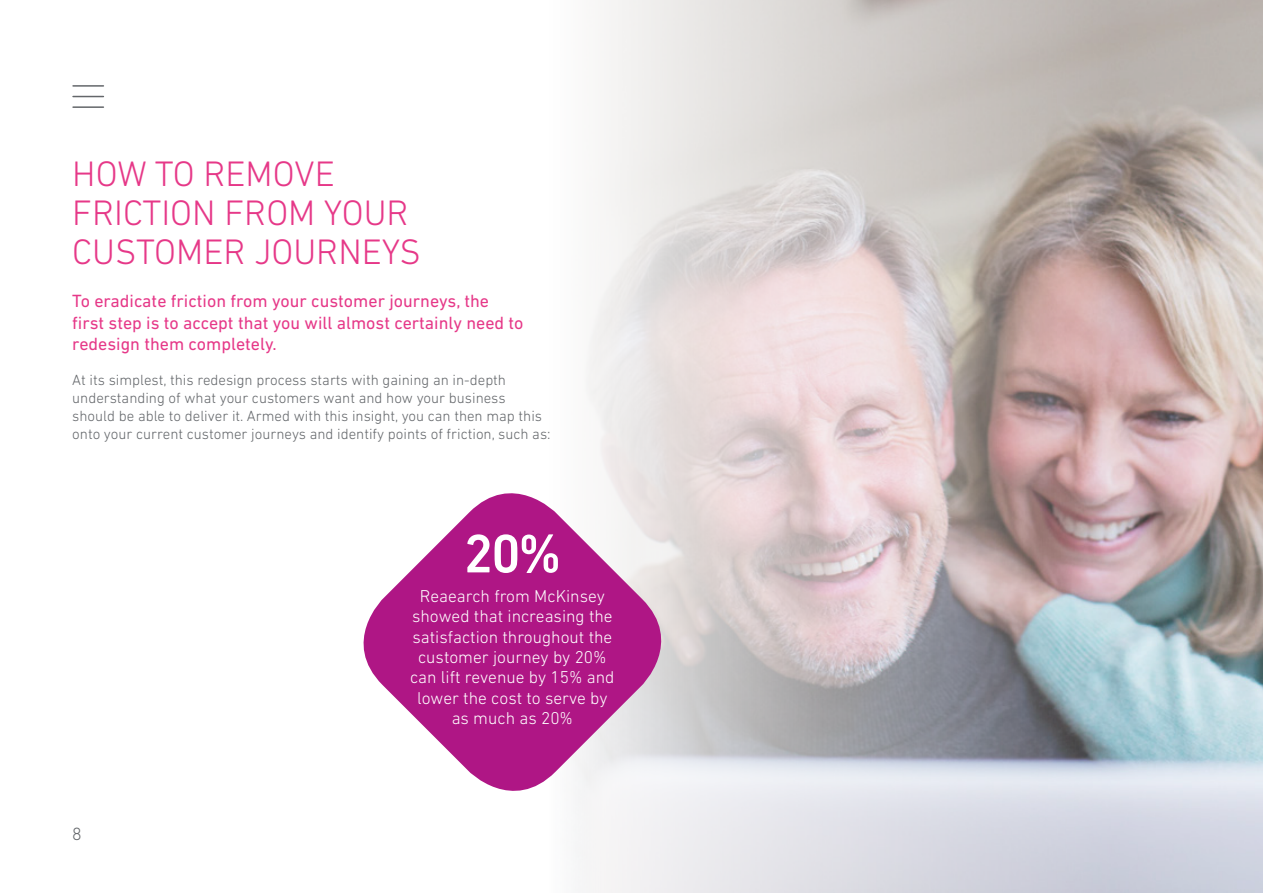
<style>
.page{position:relative;width:1263px;height:893px;background:#fff}
.page>*{position:absolute;margin:0;border:0;box-sizing:border-box;transform-origin:0 0}
.t1{font:500 55.05px "DIN Next W1 G";color:#fff}
.t2{font:300 36px/39px "DIN Next W1 G";color:#e63888}
.t3{font:18px/21.6px "DIN Next W1 G";color:#e63888}
.t4{font:300 18px "DIN Next W1 G";color:#63666a}
.t5{font:300 17.4px/20.4px "DIN Next W1 G";color:#fff;text-align:center}
.t6{font:300 15px/18px "DIN Next W1 G";color:#63666a}
</style>
<div class="page">
<img style="left:578px;top:0;width:685px;height:893px">
<hr style="left:73px;top:85px;width:30px;height:2px;background:#63666a">
<hr style="left:73px;top:96px;width:30px;height:1px;background:#63666a">
<hr style="left:73px;top:106px;width:30px;height:2px;background:#63666a">
<svg style="left:363px;top:469px;width:322px;height:346px;fill:#af1685"></svg>
<h2 class="t2" style="left:72px;top:154px;width:350px">HOW TO REMOVE<br>FRICTION FROM YOUR<br>CUSTOMER JOURNEYS</h2>
<p class="t3" style="left:72px;top:290px;width:453px">To eradicate friction from your customer journeys, the first step is to accept that you will almost certainly need to redesign them completely.</p>
<p class="t6" style="left:72px;top:371px;width:480px">At its simplest, this redesign process starts with gaining an in-depth understanding of what your customers want and how your business should be able to deliver it. Armed with this insight, you can then map this onto your current customer journeys and identify points of friction, such as:</p>
<h1 class="t1" style="left:463px;top:522px;width:99px">20%</h1>
<p class="t4" style="left:72px;top:823px;width:11px">8</p>
<p class="t5" style="left:410px;top:585px;width:206px">Reaearch from McKinsey showed that increasing the satisfaction throughout the customer journey by 20% can lift revenue by 15% and lower the cost to serve by as much as 20%</p>
</div>
